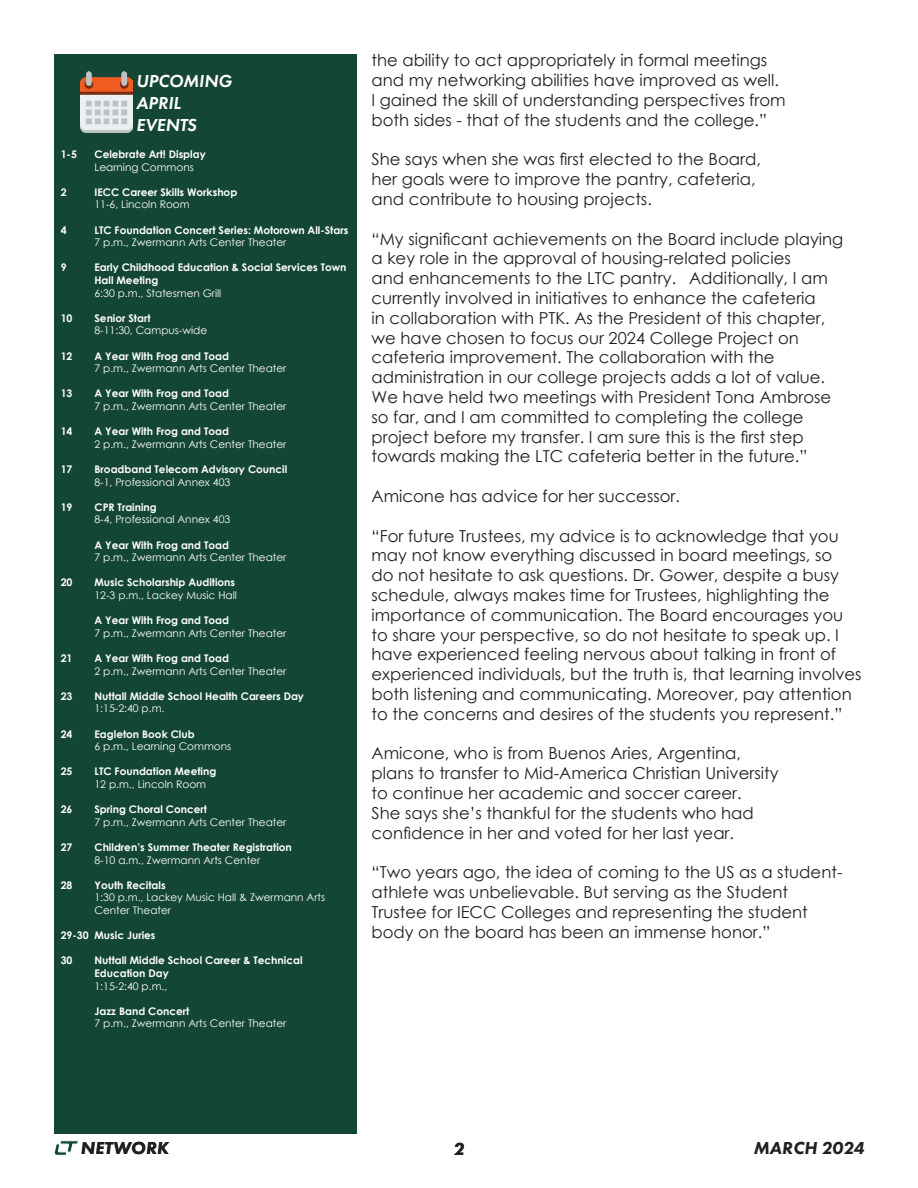
<style>
.page{position:relative;width:918px;height:1188px;background:#fff}
.page>*{position:absolute;margin:0;border:0;box-sizing:border-box;transform-origin:0 0}
.t1{font:italic 600 18px/21.6px "Futura PT";color:#fff}
.t2{font:italic 800 18px "Futura PT";letter-spacing:.01em;color:#231f20}
.Body_Text{font:16.5px/19.8px "Century Gothic";color:#231f20}
.Calendar_Line_1{font:700 10.5px/12.6px "Century Gothic";color:#fff}
.Calendar_Line_2{font:10.5px/12.6px "Century Gothic";color:#fff}
.Calendar_Line_2-2{font:700 10.5px "Century Gothic";color:#fff}
</style>
<div class="page">
<svg style="left:54px;top:1140px;width:24px;height:16px"></svg>
<div style="left:54px;top:54px;width:302px;height:1080px;background:#144634"></div>
<img style="left:80px;top:72px;width:52px;height:60px">
<p class="t1" style="left:136px;top:70px;width:97px">UPCOMING<br>APRIL<br>EVENTS</p>
<p class="Calendar_Line_2-2" style="left:61px;top:148px;width:18px">1-5</p>
<p class="Calendar_Line_2-2" style="left:94px;top:148px;width:113px">Celebrate Art! Display</p>
<p class="Calendar_Line_2" style="left:94px;top:160px;width:101px">Learning Commons</p>
<p class="Calendar_Line_1" style="left:61px;top:185px;width:7px">2</p>
<p class="Calendar_Line_1" style="left:94px;top:185px;width:144px">IECC Career Skills Workshop</p>
<p class="Calendar_Line_2" style="left:94px;top:198px;width:97px">11-6, Lincoln Room</p>
<p class="Calendar_Line_1" style="left:61px;top:223px;width:7px">4</p>
<p class="Calendar_Line_1" style="left:94px;top:223px;width:255px">LTC Foundation Concert Series: Motorown All-Stars</p>
<p class="Calendar_Line_2" style="left:94px;top:236px;width:193px">7 p.m., Zwermann Arts Center Theater</p>
<p class="Calendar_Line_1" style="left:61px;top:261px;width:7px">9</p>
<p class="Calendar_Line_1" style="left:94px;top:261px;width:253px">Early Childhood Education &amp; Social Services Town<br>Hall Meeting</p>
<p class="Calendar_Line_2" style="left:94px;top:286px;width:128px">6:30 p.m., Statesmen Grill</p>
<p class="Calendar_Line_1" style="left:61px;top:311px;width:13px">10</p>
<p class="Calendar_Line_1" style="left:94px;top:311px;width:58px">Senior Start</p>
<p class="Calendar_Line_2" style="left:94px;top:324px;width:114px">8-11:30, Campus-wide</p>
<p class="Calendar_Line_1" style="left:61px;top:349px;width:13px">12</p>
<p class="Calendar_Line_1" style="left:94px;top:349px;width:136px">A Year With Frog and Toad</p>
<p class="Calendar_Line_2" style="left:94px;top:362px;width:193px">7 p.m., Zwermann Arts Center Theater</p>
<p class="Calendar_Line_1" style="left:61px;top:387px;width:13px">13</p>
<p class="Calendar_Line_1" style="left:94px;top:387px;width:136px">A Year With Frog and Toad</p>
<p class="Calendar_Line_2" style="left:94px;top:400px;width:193px">7 p.m., Zwermann Arts Center Theater</p>
<p class="Calendar_Line_1" style="left:61px;top:425px;width:13px">14</p>
<p class="Calendar_Line_1" style="left:94px;top:425px;width:136px">A Year With Frog and Toad</p>
<p class="Calendar_Line_2" style="left:94px;top:438px;width:193px">2 p.m., Zwermann Arts Center Theater</p>
<p class="Calendar_Line_1" style="left:61px;top:463px;width:13px">17</p>
<p class="Calendar_Line_1" style="left:94px;top:463px;width:194px">Broadband Telecom Advisory Council</p>
<p class="Calendar_Line_2" style="left:94px;top:475px;width:137px">8-1, Professional Annex 403</p>
<p class="Calendar_Line_1" style="left:61px;top:500px;width:13px">19</p>
<p class="Calendar_Line_1" style="left:94px;top:500px;width:64px">CPR Training</p>
<p class="Calendar_Line_2" style="left:94px;top:513px;width:137px">8-4, Professional Annex 403</p>
<p class="Calendar_Line_1" style="left:94px;top:538px;width:136px">A Year With Frog and Toad</p>
<p class="Calendar_Line_2" style="left:94px;top:551px;width:193px">7 p.m., Zwermann Arts Center Theater</p>
<p class="Calendar_Line_1" style="left:61px;top:576px;width:13px">20</p>
<p class="Calendar_Line_1" style="left:94px;top:576px;width:142px">Music Scholarship Auditions</p>
<p class="Calendar_Line_2" style="left:94px;top:589px;width:144px">12-3 p.m., Lackey Music Hall</p>
<p class="Calendar_Line_1" style="left:94px;top:614px;width:136px">A Year With Frog and Toad</p>
<p class="Calendar_Line_2" style="left:94px;top:627px;width:193px">7 p.m., Zwermann Arts Center Theater</p>
<p class="Calendar_Line_1" style="left:61px;top:652px;width:13px">21</p>
<p class="Calendar_Line_1" style="left:94px;top:652px;width:136px">A Year With Frog and Toad</p>
<p class="Calendar_Line_2" style="left:94px;top:664px;width:193px">2 p.m., Zwermann Arts Center Theater</p>
<p class="Calendar_Line_1" style="left:61px;top:689px;width:13px">23</p>
<p class="Calendar_Line_1" style="left:94px;top:689px;width:211px">Nuttall Middle School Health Careers Day</p>
<p class="Calendar_Line_2" style="left:94px;top:702px;width:71px">1:15-2:40 p.m.</p>
<p class="Calendar_Line_1" style="left:61px;top:727px;width:13px">24</p>
<p class="Calendar_Line_1" style="left:94px;top:727px;width:102px">Eagleton Book Club</p>
<p class="Calendar_Line_2" style="left:94px;top:740px;width:138px">6 p.m., Learning Commons</p>
<p class="Calendar_Line_1" style="left:61px;top:765px;width:13px">25</p>
<p class="Calendar_Line_1" style="left:94px;top:765px;width:123px">LTC Foundation Meeting</p>
<p class="Calendar_Line_2" style="left:94px;top:778px;width:113px">12 p.m., Lincoln Room</p>
<p class="Calendar_Line_1" style="left:61px;top:803px;width:13px">26</p>
<p class="Calendar_Line_1" style="left:94px;top:803px;width:114px">Spring Choral Concert</p>
<p class="Calendar_Line_2" style="left:94px;top:816px;width:193px">7 p.m., Zwermann Arts Center Theater</p>
<p class="Calendar_Line_1" style="left:61px;top:841px;width:13px">27</p>
<p class="Calendar_Line_1" style="left:94px;top:841px;width:199px">Children’s Summer Theater Registration</p>
<p class="Calendar_Line_2" style="left:94px;top:853px;width:167px">8-10 a.m., Zwermann Arts Center</p>
<p class="Calendar_Line_1" style="left:61px;top:878px;width:13px">28</p>
<p class="Calendar_Line_1" style="left:94px;top:878px;width:73px">Youth Recitals</p>
<p class="Calendar_Line_2" style="left:94px;top:891px;width:232px">1:30 p.m., Lackey Music Hall &amp; Zwermann Arts<br>Center Theater</p>
<p class="Calendar_Line_1" style="left:61px;top:929px;width:96px">29-30 Music Juries</p>
<p class="Calendar_Line_1" style="left:61px;top:954px;width:13px">30</p>
<p class="Calendar_Line_1" style="left:94px;top:954px;width:210px">Nuttall Middle School Career &amp; Technical</p>
<p class="Calendar_Line_1" style="left:94px;top:967px;width:76px">Education Day</p>
<p class="Calendar_Line_2" style="left:94px;top:979px;width:74px">1:15-2:40 p.m.,</p>
<p class="Calendar_Line_1" style="left:94px;top:1004px;width:96px">Jazz Band Concert</p>
<p class="Calendar_Line_2" style="left:94px;top:1017px;width:193px">7 p.m., Zwermann Arts Center Theater</p>
<p class="Body_Text" style="left:372px;top:50px;width:416px">the ability to act appropriately in formal meetings and my networking abilities have improved as well.<br>I gained the skill of understanding perspectives from both sides - that of the students and the college.”</p>
<p class="Body_Text" style="left:372px;top:149px;width:391px">She says when she was first elected to the Board, her goals were to improve the pantry, cafeteria, and contribute to housing projects.</p>
<p class="Body_Text" style="left:372px;top:228px;width:473px">“My significant achievements on the Board include playing a key role in the approval of housing-related policies<br>and enhancements to the LTC pantry. Additionally, I am currently involved in initiatives to enhance the cafeteria<br>in collaboration with PTK. As the President of this chapter, we have chosen to focus our 2024 College Project on cafeteria improvement. The collaboration with the administration in our college projects adds a lot of value.<br>We have held two meetings with President Tona Ambrose so far, and I am committed to completing the college project before my transfer. I am sure this is the first step towards making the LTC cafeteria better in the future.”</p>
<p class="Body_Text" style="left:372px;top:486px;width:310px">Amicone has advice for her successor.</p>
<p class="Body_Text" style="left:372px;top:525px;width:492px">“For future Trustees, my advice is to acknowledge that you may not know everything discussed in board meetings, so<br>do not hesitate to ask questions. Dr. Gower, despite a busy schedule, always makes time for Trustees, highlighting the importance of communication. The Board encourages you to share your perspective, so do not hesitate to speak up. I have experienced feeling nervous about talking in front of experienced individuals, but the truth is, that learning involves both listening and communicating. Moreover, pay attention to the concerns and desires of the students you represent.”</p>
<p class="Body_Text" style="left:372px;top:743px;width:409px">Amicone, who is from Buenos Aries, Argentina, plans to transfer to Mid-America Christian University to continue her academic and soccer career.<br>She says she’s thankful for the students who had confidence in her and voted for her last year.</p>
<p class="Body_Text" style="left:372px;top:862px;width:472px">“Two years ago, the idea of coming to the US as a student&shy;athlete was unbelievable. But serving as the Student Trustee for IECC Colleges and representing the student body on the board has been an immense honor.”</p>
<p class="t2" style="left:81px;top:1137px;width:90px">NETWORK</p>
<p class="t2" style="left:454px;top:1138px;width:12px">2</p>
<p class="t2" style="left:754px;top:1137px;width:112px">MARCH 2024</p>
</div>
